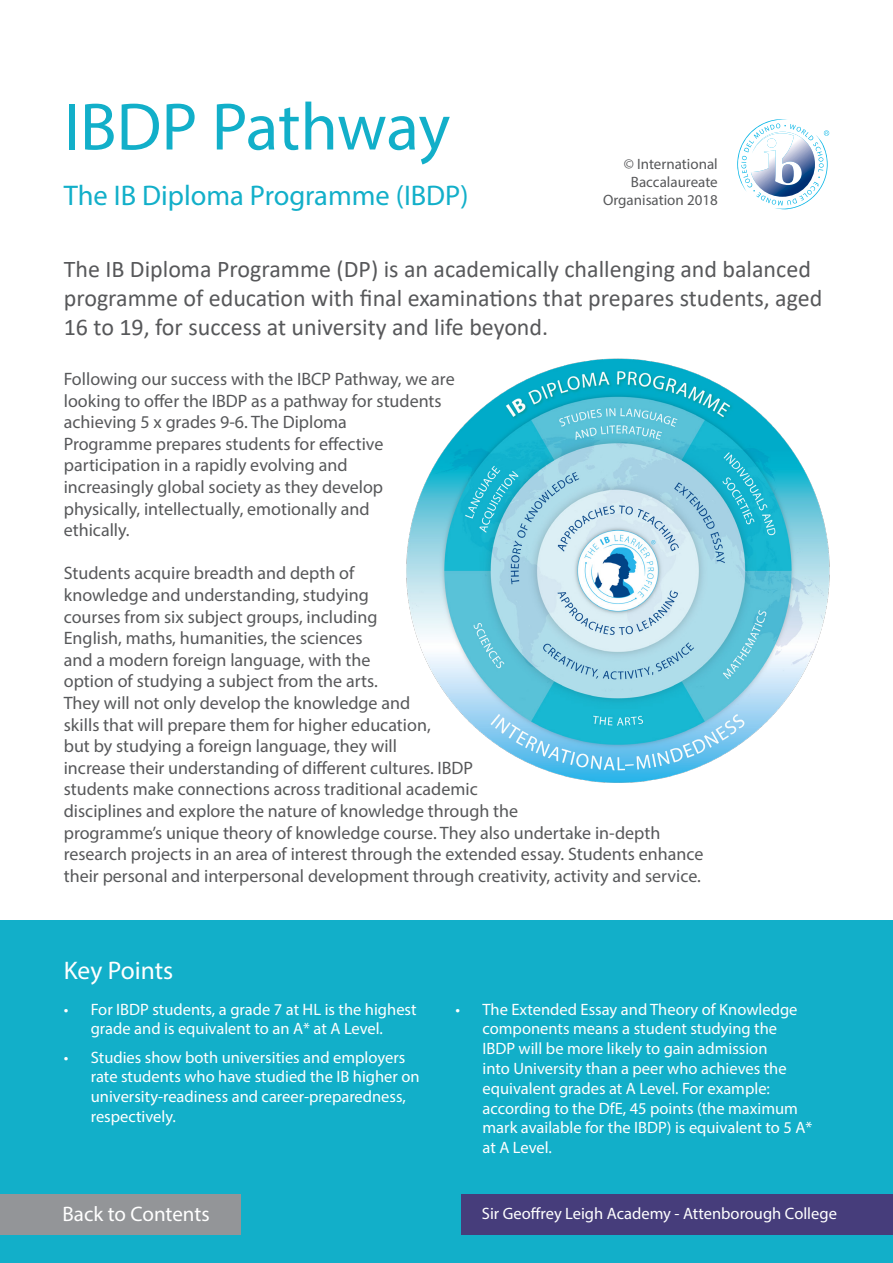
<style>
.page{position:relative;width:893px;height:1263px;background:#fff}
.page>*{position:absolute;margin:0;border:0;box-sizing:border-box;transform-origin:0 0}
.Header__Green{font:67.5px "Myriad Pro";letter-spacing:-.005em;color:#12afc9}
.Sub_Header__Green{font:28.5px "Myriad Pro";color:#12afc9}
.t1{font:25.5px "Myriad Pro";color:#fff}
.t2{font:24px/28.8px "Calibri";color:#57585a}
.t3{font:21px "Myriad Pro";color:#fff}
.Paragraph__White{font:18px/21.6px "Myriad Pro";color:#57585a}
.Paragraph__White-2{font:16.5px/19.8px "Myriad Pro";color:#fff}
.t4{font:15px/18px "Myriad Pro";color:#57585a;text-align:right}
</style>
<div class="page">
<div style="left:0;top:921px;width:893px;height:342px;background:#12afc9"></div>
<svg style="left:737px;top:119px;width:92px;height:90px"></svg>
<img style="left:406px;top:358px;width:424px;height:425px">
<svg style="left:446px;top:725px;width:11px;height:11px"></svg>
<svg style="left:782px;top:725px;width:12px;height:11px"></svg>
<div style="left:0;top:1194px;width:240px;height:40px;background:#939598"></div>
<div style="left:462px;top:1194px;width:431px;height:41px;background:#463d7b"></div>
<h1 class="Header__Green" style="left:64px;top:85px;width:388px">IBDP Pathway</h1>
<h2 class="Sub_Header__Green" style="left:64px;top:178px;width:406px">The IB Diploma Programme (IBDP)</h2>
<p class="t4" style="left:603px;top:155px;width:116px">© International<br>Baccalaureate<br>Organisation 2018</p>
<p class="t2" style="left:64px;top:254px;width:760px">The IB Diploma Programme (DP) is an academically challenging and balanced programme of education with final examinations that prepares students, aged<br>16 to 19, for success at university and life beyond.</p>
<p class="Paragraph__White" style="left:64px;top:368px;width:392px">Following our success with the IBCP Pathway, we are</p>
<p class="Paragraph__White" style="left:64px;top:389px;width:379px">looking to offer the IBDP as a pathway for students</p>
<p class="Paragraph__White" style="left:64px;top:411px;width:321px">achieving 5 x grades 9-6. The Diploma Programme prepares students for effective participation in a rapidly evolving and increasingly global society as they develop physically, intellectually, emotionally and ethically.</p>
<p class="Paragraph__White" style="left:64px;top:562px;width:641px">Students acquire breadth and depth of<br>knowledge and understanding, studying<br>courses from six subject groups, including<br>English, maths, humanities, the sciences<br>and a modern foreign language, with the<br>option of studying a subject from the arts.<br>They will not only develop the knowledge and<br>skills that will prepare them for higher education,<br>but by studying a foreign language, they will<br>increase their understanding of different cultures. IBDP<br>students make connections across traditional academic<br>disciplines and explore the nature of knowledge through the<br>programme’s unique theory of knowledge course. They also undertake in-depth research projects in an area of interest through the extended essay. Students enhance their personal and interpersonal development through creativity, activity and service.</p>
<p class="t1" style="left:64px;top:954px;width:111px">Key Points</p>
<p class="Paragraph__White-2" style="left:64px;top:999px;width:354px;text-align:center">• For IBDP students, a grade 7 at HL is the highest grade and is equivalent to an A* at A Level.</p>
<p class="Paragraph__White-2" style="left:91px;top:1047px;width:330px;text-indent:-27px">• Studies show both universities and employers rate students who have studied the IB higher on university-readiness and career-preparedness, respectively.</p>
<p class="Paragraph__White-2" style="left:482px;top:999px;width:331px;text-indent:-27px">• The Extended Essay and Theory of Knowledge components means a student studying the IBDP will be more likely to gain admission<br>into University than a peer who achieves the equivalent grades at A Level. For example: according to the DfE, 45 points (the maximum mark available for the IBDP) is equivalent to 5 A* at A Level.</p>
<p class="t3" style="left:63px;top:1201px;width:149px">Back to Contents</p>
<p class="Paragraph__White-2" style="left:482px;top:1203px;width:356px">Sir Geoffrey Leigh Academy - Attenborough College</p>
</div>
